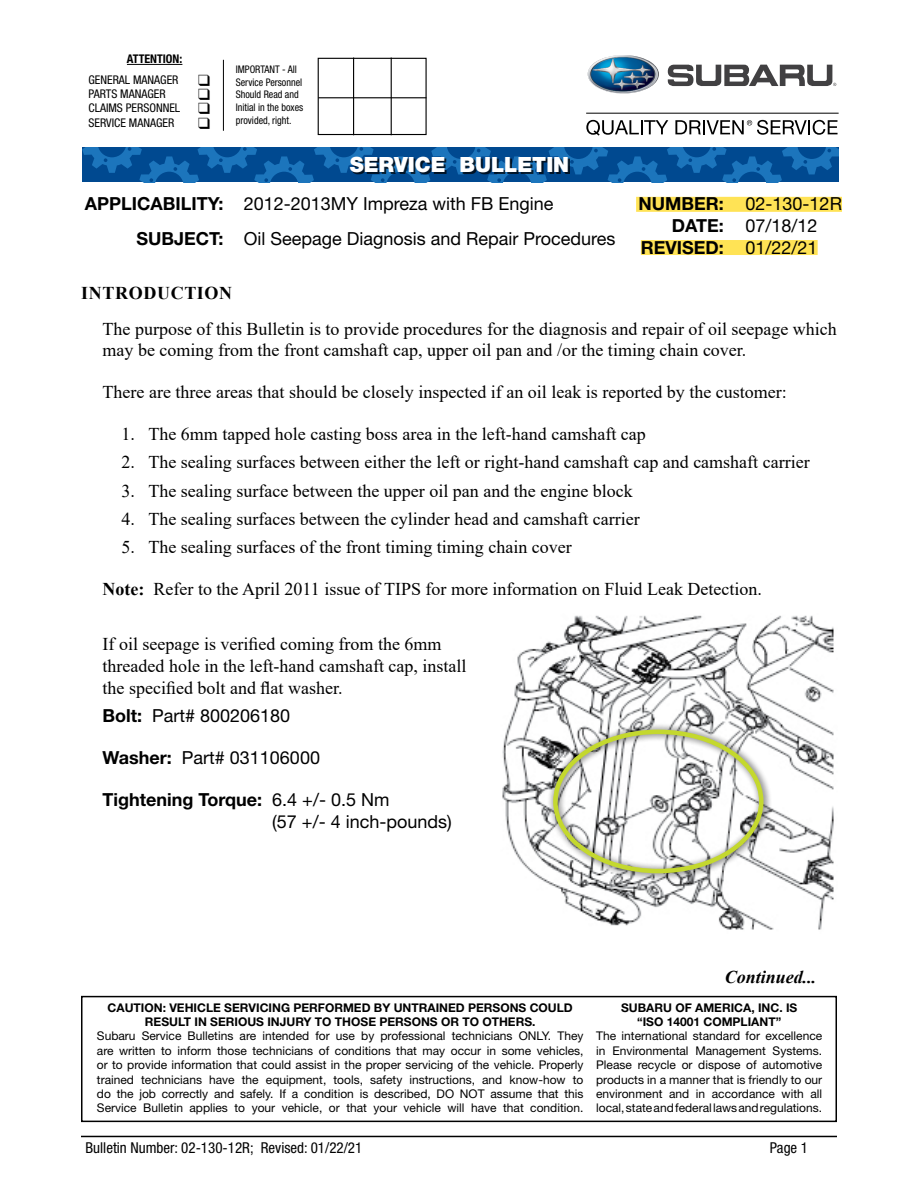
<style>
.page{position:relative;width:918px;height:1188px;background:#fff}
.page>*{position:absolute;margin:0;border:0;box-sizing:border-box;transform-origin:0 0}
.t1{font:900 21px "Helvetica Neue LT Std";color:#fff}
.t2{font:18px/21.6px "Times New Roman";color:#000}
.t3{font:18px/35.1px "Helvetica Neue LT Std";color:#000}
.t4{font:700 18px "Helvetica Neue LT Std";color:#000}
.t5{font:700 18px "Times New Roman";letter-spacing:.035em;color:#000}
.t6{font:italic 700 18px "Times New Roman";color:#000}
.t7{font:condensed 15px "Helvetica Neue LT Std";color:#000}
.t8{font:12px/14.4px "Helvetica Neue LT Std";color:#000;text-align:justify}
.t9{font:700 12px/14.4px "Helvetica Neue LT Std";color:#000;text-align:center}
.t10{font:condensed 12px "Helvetica Neue LT Std";color:#000}
.t11{font:700 condensed 12px "Helvetica Neue LT Std";color:#000}
.t12{font:condensed 10.5px/12.6px "Helvetica Neue LT Std";color:#000;scale:.96 1}
.s1{font-weight:700}
.s2{font-weight:400}
</style>
<div class="page">
<hr style="left:81px;top:1136px;width:756px;height:1px;background:#000">
<div style="left:636px;top:197px;width:206px;height:15px;background:#ffe355"></div>
<div style="left:641px;top:240px;width:177px;height:15px;background:#ffe355"></div>
<svg style="left:82px;top:147px;width:757px;height:35px;background:#09579e"></svg>
<div style="left:351px;top:158px;width:218px;height:16px;background:#000;opacity:.75"></div>
<div style="left:318px;top:58px;width:109px;height:77px;border:1px solid #000"></div>
<hr style="left:353px;top:58px;width:1px;height:77px;background:#000">
<hr style="left:391px;top:58px;width:1px;height:77px;background:#000">
<hr style="left:318px;top:97px;width:108px;height:1px;background:#000">
<hr style="left:127px;top:64px;width:55px;height:1px;background:#000">
<hr style="left:223px;top:60px;width:1px;height:71px;background:#000">
<img style="left:588px;top:55px;width:71px;height:39px">
<svg style="left:668px;top:64px;width:168px;height:22px"></svg>
<hr style="left:586px;top:113px;width:253px;height:1px;background:#000">
<svg style="left:586px;top:120px;width:82px;height:16px"></svg>
<svg style="left:675px;top:120px;width:163px;height:15px"></svg>
<div style="left:81px;top:996px;width:756px;height:126px;border:2px solid #000"></div>
<img style="left:502px;top:615px;width:332px;height:315px">
<div style="left:547px;top:723px;width:225px;height:159px;background:#000;opacity:.75"></div>
<div style="left:553px;top:730px;width:210px;height:143px;border:4px solid #c4d82e;border-radius:50%"></div>
<p class="t11" style="left:127px;top:52px;width:57px">ATTENTION:</p>
<p class="t10" style="left:89px;top:72px;width:92px">GENERAL MANAGER</p>
<p class="t10" style="left:89px;top:87px;width:79px">PARTS MANAGER</p>
<p class="t10" style="left:89px;top:101px;width:93px">CLAIMS PERSONNEL</p>
<p class="t10" style="left:89px;top:115px;width:87px">SERVICE MANAGER</p>
<p class="t12" style="left:236px;top:63px;width:72px">IMPORTANT - All<br>Service Personnel<br>Should Read and<br>Initial in the boxes provided, right.</p>
<p class="t1" style="left:350px;top:152px;width:221px">SERVICE BULLETIN</p>
<p class="t3" style="left:136px;top:186px;width:481px;text-indent:-51px"><span class="s1">APPLICABILITY:</span> 2012-2013MY Impreza with FB Engine<br><span class="s1">SUBJECT:</span> Oil Seepage Diagnosis and Repair Procedures</p>
<p class="t3" style="left:639px;top:186px;width:205px"><span class="s1">NUMBER:</span> 02-130-12R</p>
<p class="t3" style="left:672px;top:208px;width:147px"><span class="s1">DATE:</span> 07/18/12</p>
<p class="t4" style="left:641px;top:236px;width:178px">REVISED: <span class="s2">01/22/21</span></p>
<p class="t5" style="left:81px;top:280px;width:152px">INTRODUCTION</p>
<p class="t2" style="left:103px;top:317px;width:736px">The purpose of this Bulletin is to provide procedures for the diagnosis and repair of oil seepage which may be coming from the front camshaft cap, upper oil pan and /or the timing chain cover.</p>
<p class="t2" style="left:103px;top:381px;width:686px">There are three areas that should be closely inspected if an oil leak is reported by the customer:</p>
<p class="t2" style="left:121px;top:422px;width:526px">1. The 6mm tapped hole casting boss area in the left-hand camshaft cap</p>
<p class="t2" style="left:121px;top:451px;width:690px">2. The sealing surfaces between either the left or right-hand camshaft cap and camshaft carrier</p>
<p class="t2" style="left:121px;top:479px;width:513px">3. The sealing surface between the upper oil pan and the engine block</p>
<p class="t2" style="left:121px;top:508px;width:520px">4. The sealing surfaces between the cylinder head and camshaft carrier</p>
<p class="t2" style="left:121px;top:536px;width:452px">5. The sealing surfaces of the front timing timing chain cover</p>
<p class="t2" style="left:103px;top:578px;width:661px"><span class="s1">Note:</span> Refer to the April 2011 issue of TIPS for more information on Fluid Leak Detection.</p>
<p class="t2" style="left:103px;top:633px;width:365px">If oil seepage is verified coming from the 6mm threaded hole in the left-hand camshaft cap, install the specified bolt and flat washer.</p>
<p class="t3" style="left:103px;top:698px;width:189px"><span class="s1">Bolt:</span> Part# 800206180</p>
<p class="t3" style="left:103px;top:740px;width:219px"><span class="s1">Washer:</span> Part# 031106000</p>
<p class="t3" style="left:272px;top:789px;width:181px;line-height:21.6px;text-indent:-170px"><span class="s1">Tightening Torque:</span> 6.4 +/- 0.5 Nm<br>(57 +/- 4 inch-pounds)</p>
<p class="t9" style="left:108px;top:1000px;width:467px">CAUTION: VEHICLE SERVICING PERFORMED BY UNTRAINED PERSONS COULD<br>RESULT IN SERIOUS INJURY TO THOSE PERSONS OR TO OTHERS.</p>
<p class="t8" style="left:97px;top:1029px;width:488px">Subaru Service Bulletins are intended for use by professional technicians ONLY. They are written to inform those technicians of conditions that may occur in some vehicles, or to provide information that could assist in the proper servicing of the vehicle. Properly trained technicians have the equipment, tools, safety instructions, and know-how to do the job correctly and safely. If a condition is described, DO NOT assume that this Service Bulletin applies to your vehicle, or that your vehicle will have that condition.</p>
<p class="t6" style="left:725px;top:965px;width:93px">Continued...</p>
<p class="t9" style="left:621px;top:1000px;width:178px">SUBARU OF AMERICA, INC. IS “ISO 14001 COMPLIANT”</p>
<p class="t8" style="left:596px;top:1029px;width:228px">The international standard for excellence in Environmental Management Systems.<br>Please recycle or dispose of automotive products in a manner that is friendly to our environment and in accordance with all local, state and federal laws and regulations.</p>
<p class="t7" style="left:86px;top:1138px;width:278px">Bulletin Number: 02-130-12R; Revised: 01/22/21</p>
<p class="t7" style="left:770px;top:1138px;width:40px">Page 1</p>
</div>
